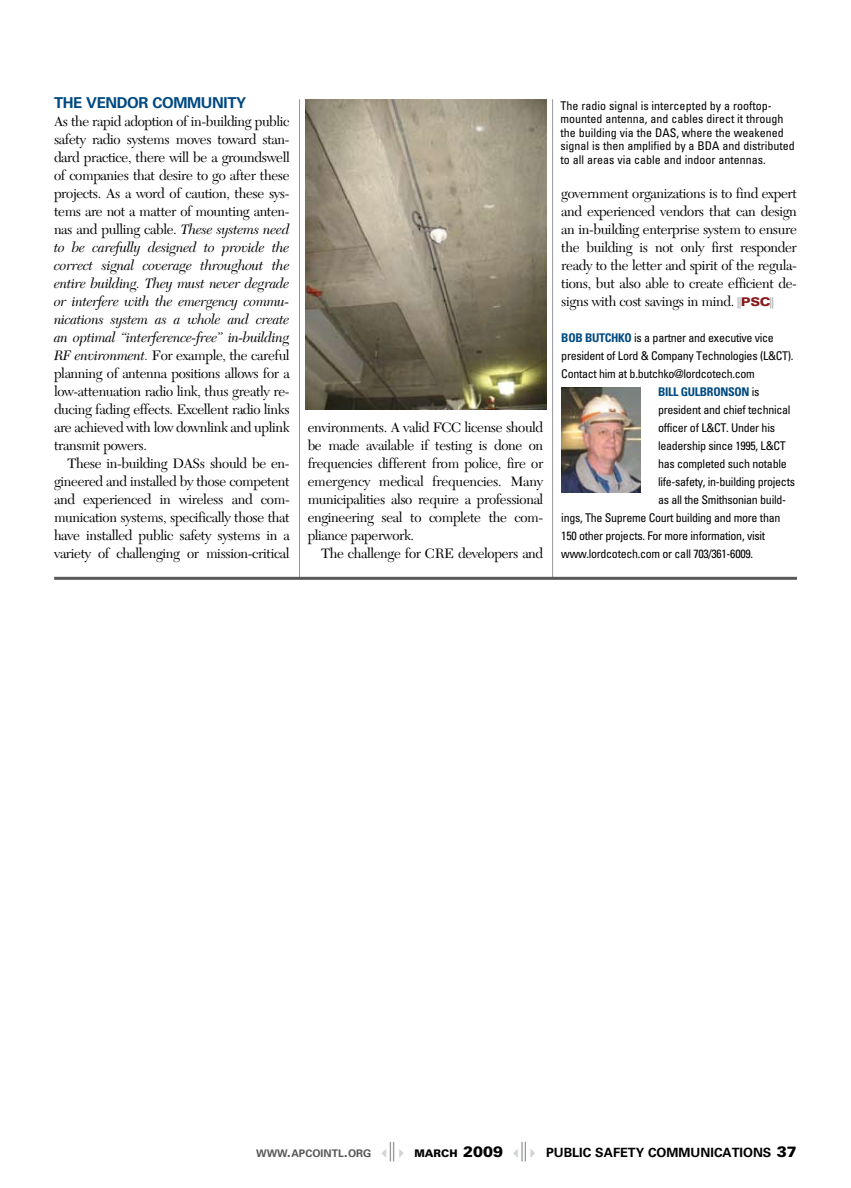
<style>
.page{position:relative;width:851px;height:1188px;background:#fff}
.page>*{position:absolute;margin:0;border:0;box-sizing:border-box;transform-origin:0 0}
.t1{font:700 15px "Univers";letter-spacing:-.025em;color:#004981}
.t2{font:14.25px/18px "New Caledonia";letter-spacing:-.025em;color:#000;text-align:justify}
.t3{font:700 12.75px "Univers";color:#000}
.t4{font:condensed 12px "Univers";letter-spacing:-.025em;color:#000}
.t5{font:condensed 12px/13.5px "Univers";color:#000}
.t6{font:700 condensed 12px "Univers";letter-spacing:-.025em;color:#004981}
.t7{font:700 10.5px "Univers";color:#58595b}
.s1{font-style:italic}
.s2{font-family:"European Pi Two";font-size:10.5px;color:#58595b}
.s3{font-family:"Univers";font-weight:900;font-stretch:expanded;font-size:12px;color:#891a1c}
.s4{font-weight:700;color:#004981}
.s5{font-weight:400;color:#000}
.s6{font-size:15px}
.s7{font-size:15px;color:#58595b}
.s8{font-size:10.5px;color:#58595b}
.s9{font-family:"European Pi Three";font-weight:400;font-size:10.5px;color:#d1d3d4}
.s10{font-family:"European Pi Two";font-weight:400;font-size:18px;color:#58595b}
.s11{font-weight:900;font-size:10.5px}
.s12{font-weight:900;font-size:15px}
</style>
<div class="page">
<hr style="left:552px;top:99px;width:1px;height:479px;background:#939598">
<hr style="left:299px;top:99px;width:1px;height:479px;background:#939598">
<img style="left:306px;top:99px;width:240px;height:310px">
<img style="left:562px;top:387px;width:78px;height:105px">
<hr style="left:54px;top:577px;width:742px;height:3px;background:#58595b">
<p class="t1" style="left:54px;top:94px;width:194px">THE VENDOR COMMUNITY</p>
<p class="t2" style="left:54px;top:113px;width:237px">As the rapid adoption of in-building public safety radio systems moves toward stan&shy;dard practice, there will be a groundswell of companies that desire to go after these projects. As a word of caution, these sys&shy;tems are not a matter of mounting anten&shy;nas and pulling cable. <span class="s1">These systems need to be carefully designed to provide the correct signal coverage throughout the entire building. They must never degrade or interfere with the emergency commu&shy;nications system as a whole and create an optimal “interference-free” in-building RF environment.</span> For example, the careful planning of antenna positions allows for a low-attenuation radio link, thus greatly re&shy;ducing fading effects. Excellent radio links are achieved with low downlink and uplink transmit powers.</p>
<p class="t2" style="left:54px;top:455px;width:237px;text-indent:13px">These in-building DASs should be en&shy;gineered and installed by those competent and experienced in wireless and com&shy;munication systems, specifically those that have installed public safety systems in a variety of challenging or mission-critical</p>
<p class="t2" style="left:307px;top:419px;width:237px">environments. A valid FCC license should be made available if testing is done on frequencies different from police, fire or emergency medical frequencies. Many municipalities also require a professional engineering seal to complete the com&shy;pliance paperwork.</p>
<p class="t2" style="left:321px;top:545px;width:223px">The challenge for CRE developers and</p>
<p class="t5" style="left:560px;top:99px;width:236px">The radio signal is intercepted by a rooftop&shy;mounted antenna, and cables direct it through the building via the DAS, where the weakened signal is then amplified by a BDA and distributed to all areas via cable and indoor antennas.</p>
<p class="t2" style="left:561px;top:185px;width:237px">government organizations is to find expert and experienced vendors that can design an in-building enterprise system to ensure the building is not only first responder ready to the letter and spirit of the regula&shy;tions, but also able to create efficient de&shy;signs with cost savings in mind. <span class="s2">,</span><span class="s3">PSC</span><span class="s2">,</span></p>
<p class="t4" style="left:561px;top:330px;width:214px"><span class="s4">BOB BUTCHKO</span> is a partner and executive vice</p>
<p class="t4" style="left:561px;top:348px;width:234px">president of Lord &amp; Company Technologies (L&amp;CT).</p>
<p class="t4" style="left:561px;top:366px;width:195px">Contact him at b.butchko@lordcotech.com</p>
<p class="t6" style="left:658px;top:384px;width:103px">BILL GULBRONSON <span class="s5">is</span></p>
<p class="t4" style="left:658px;top:402px;width:134px">president and chief technical</p>
<p class="t4" style="left:658px;top:420px;width:118px">officer of L&amp;CT. Under his</p>
<p class="t4" style="left:658px;top:438px;width:129px">leadership since 1995, L&amp;CT</p>
<p class="t4" style="left:658px;top:456px;width:130px">has completed such notable</p>
<p class="t4" style="left:658px;top:474px;width:138px">life-safety, in-building projects</p>
<p class="t4" style="left:658px;top:492px;width:129px">as all the Smithsonian build-</p>
<p class="t4" style="left:561px;top:510px;width:220px">ings, The Supreme Court building and more than</p>
<p class="t4" style="left:561px;top:528px;width:205px">150 other projects. For more information, visit</p>
<p class="t4" style="left:561px;top:546px;width:193px">www.lordcotech.com or call 703/361-6009.</p>
<p class="t7" style="left:256px;top:1148px;width:43px">WWW<span class="s6">.</span>APCOINTL</p>
<p class="t3" style="left:344px;top:1145px;width:454px"><span class="s7">.</span><span class="s8">ORG</span> <span class="s9">B</span> <span class="s10">,</span> <span class="s9">A</span> <span class="s11">MARCH</span> <span class="s12">2009</span> <span class="s9">B</span> <span class="s10">,</span> <span class="s9">A</span> PUBLIC SAFETY COMMUNICATIONS <span class="s12">37</span></p>
</div>
